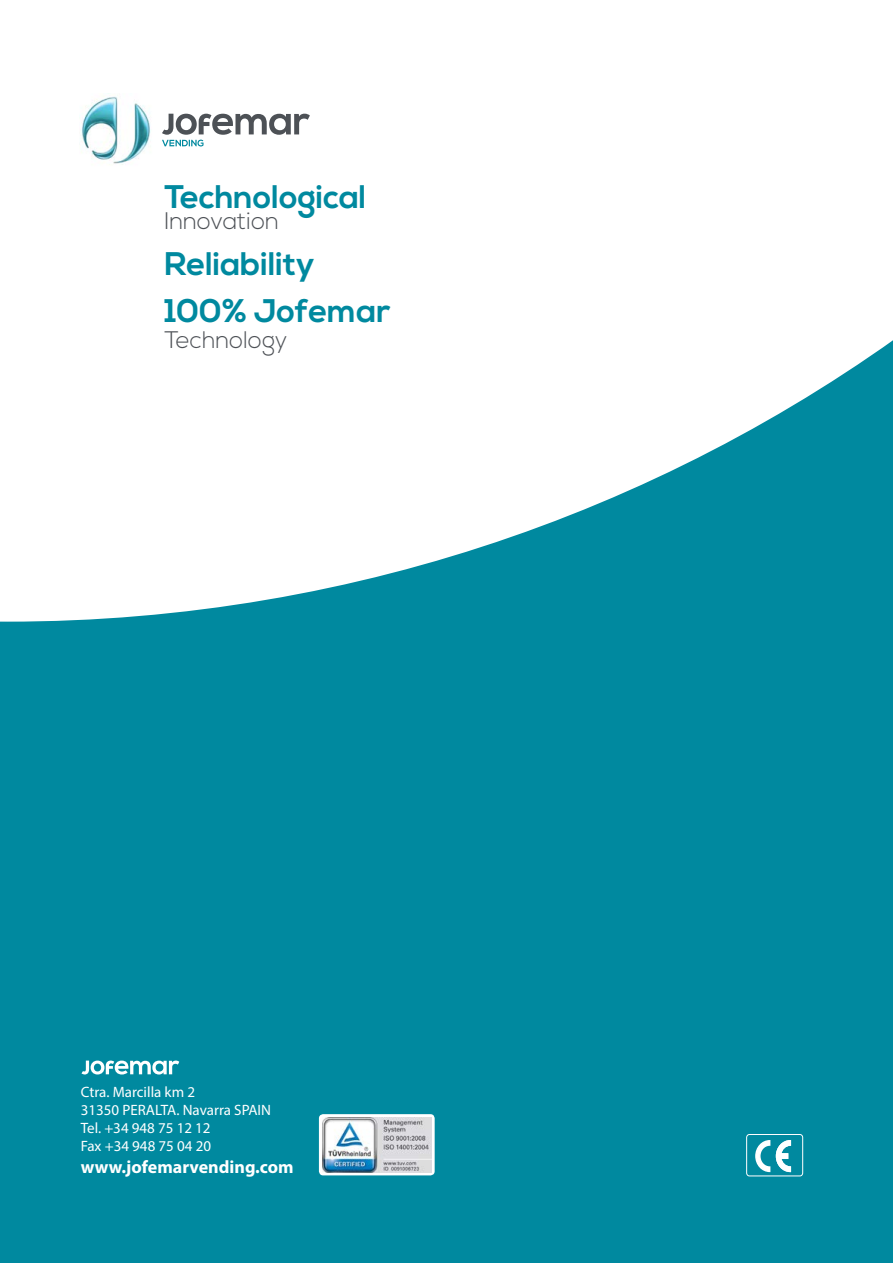
<style>
.page{position:relative;width:893px;height:1263px;background:#fff}
.page>*{position:absolute;margin:0;border:0;box-sizing:border-box;transform-origin:0 0}
.t1{font:700 32.7px/46px "Nexa";color:#00899f}
.t2{font:300 24px "Nexa";color:#4d5156}
.t3{font:700 18px "Myriad Pro";color:#fff}
.t4{font:15px/18px "Myriad Pro";color:#fff}
</style>
<div class="page">
<div style="left:0;top:652px;width:893px;height:611px;background:#00899f"></div>
<svg style="left:0;top:340px;width:893px;height:312px"></svg>
<svg style="left:81px;top:1060px;width:98px;height:14px"></svg>
<svg style="left:319px;top:1114px;width:116px;height:61px"></svg>
<img style="left:322px;top:1118px;width:109px;height:54px">
<svg style="left:754px;top:1139px;width:38px;height:34px"></svg>
<div style="left:746px;top:1134px;width:57px;height:42px;border:1px solid #fff;border-radius:3px"></div>
<img style="left:81px;top:93px;width:70px;height:72px">
<svg style="left:162px;top:114px;width:148px;height:32px"></svg>
<h1 class="t1" style="left:164px;top:175px;width:203px">Technological</h1>
<h2 class="t2" style="left:164px;top:207px;width:116px">Innovation</h2>
<h1 class="t1" style="left:164px;top:242px;width:228px">Reliability<br>100% Jofemar</h1>
<h2 class="t2" style="left:164px;top:326px;width:125px">Technology</h2>
<p class="t4" style="left:81px;top:1083px;width:192px">Ctra. Marcilla km 2<br>31350 PERALTA. Navarra SPAIN<br>Tel. +34 948 75 12 12<br>Fax +34 948 75 04 20</p>
<p class="t3" style="left:81px;top:1155px;width:214px">www.jofemarvending.com</p>
</div>
